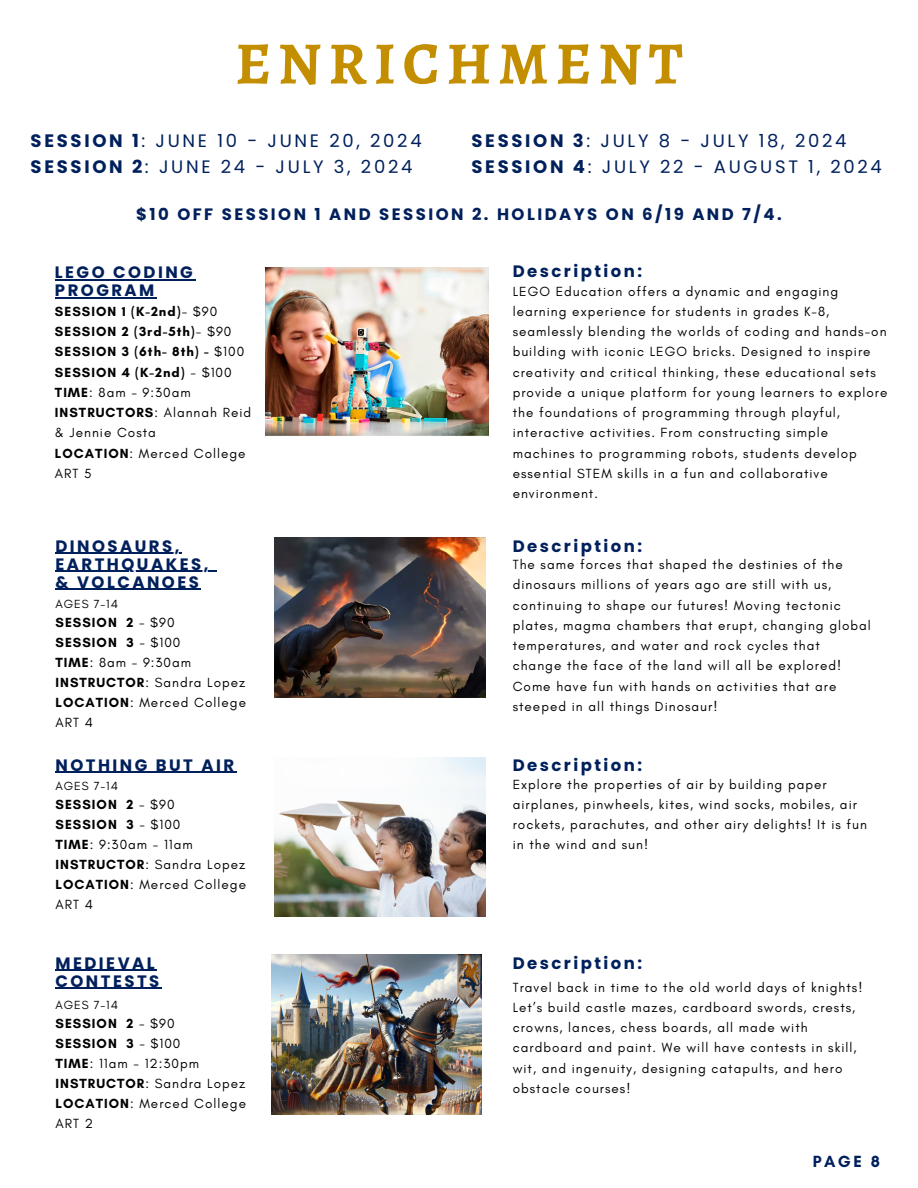
<style>
.page{position:relative;width:918px;height:1188px;background:#fff}
.page>*{position:absolute;margin:0;border:0;box-sizing:border-box;transform-origin:0 0}
.t1{font:700 60px "Alegreya";letter-spacing:.115em;color:#c38f00}
.t2{font:18px/25.8px "Poppins";letter-spacing:.15em;color:#00205c}
.t3{font:700 16.5px/18px "Poppins";letter-spacing:.15em;color:#00205c}
.t4{font:700 16.5px "Glacial Indifference";color:#00205c}
.t5{font:13.5px/20.2px "Glacial Indifference";letter-spacing:.075em;color:#000}
.t6{font:700 13.5px/20.2px "Glacial Indifference";letter-spacing:.075em;color:#000}
.t7{font:12px "Glacial Indifference";letter-spacing:.075em;color:#000}
.s1{font-weight:700}
.s2{font-weight:400}
</style>
<div class="page">
<img style="left:274px;top:537px;width:212px;height:160px">
<img style="left:271px;top:954px;width:211px;height:160px">
<img style="left:274px;top:757px;width:212px;height:160px">
<hr style="left:56px;top:772px;width:181px;height:1px;background:#00205c">
<hr style="left:56px;top:553px;width:126px;height:1px;background:#00205c">
<hr style="left:56px;top:571px;width:155px;height:1px;background:#00205c">
<hr style="left:56px;top:589px;width:145px;height:1px;background:#00205c">
<hr style="left:56px;top:970px;width:101px;height:1px;background:#00205c">
<hr style="left:56px;top:988px;width:106px;height:1px;background:#00205c">
<img style="left:265px;top:268px;width:223px;height:168px">
<hr style="left:55px;top:279px;width:140px;height:1px;background:#00205c">
<hr style="left:55px;top:297px;width:102px;height:1px;background:#00205c">
<h1 class="t1" style="left:235px;top:22px;width:449px">ENRICHMENT</h1>
<h2 class="t2" style="left:31px;top:128px;width:393px"><span class="s1">SESSION 1</span>: JUNE 10 - JUNE 20, 2024<br><span class="s1">SESSION 2</span>: JUNE 24 - JULY 3, 2024</h2>
<h2 class="t2" style="left:472px;top:128px;width:412px"><span class="s1">SESSION 3</span>: JULY 8 - JULY 18, 2024<br><span class="s1">SESSION 4</span>: JULY 22 - AUGUST 1, 2024</h2>
<p class="t3" style="left:136px;top:205px;width:647px">$10 OFF SESSION 1 AND SESSION 2. HOLIDAYS ON 6/19 AND 7/4.</p>
<p class="t3" style="left:55px;top:263px;width:139px">LEGO CODING<br>PROGRAM</p>
<p class="t6" style="left:55px;top:301px;width:198px">SESSION 1 (K-2nd)<span class="s2">- $90<br></span>SESSION 2 (3rd-5th)<span class="s2">- $90<br></span>SESSION 3 (6th- 8th) - <span class="s2">$100<br></span>SESSION 4 (K-2nd) <span class="s2">- $100<br></span>TIME<span class="s2">: 8am - 9:30am<br></span>INSTRUCTORS<span class="s2">: Alannah Reid &amp; Jennie Costa<br></span>LOCATION<span class="s2">: Merced College<br>ART 5</span></p>
<p class="t3" style="left:56px;top:537px;width:154px">DINOSAURS,<br>EARTHQUAKES, &amp; VOLCANOES</p>
<p class="t7" style="left:56px;top:596px;width:64px">AGES 7-14</p>
<p class="t5" style="left:56px;top:612px;width:192px"><span class="s1">SESSION 2</span> - $90<br><span class="s1">SESSION 3</span> - $100<br><span class="s1">TIME</span>: 8am - 9:30am<br><span class="s1">INSTRUCTOR</span>: Sandra Lopez<br><span class="s1">LOCATION</span>: Merced College<br>ART 4</p>
<p class="t3" style="left:56px;top:756px;width:180px">NOTHING BUT AIR</p>
<p class="t7" style="left:56px;top:779px;width:64px">AGES 7-14</p>
<p class="t5" style="left:56px;top:794px;width:192px"><span class="s1">SESSION 2</span> - $90<br><span class="s1">SESSION 3</span> - $100<br><span class="s1">TIME</span>: 9:30am - 11am<br><span class="s1">INSTRUCTOR</span>: Sandra Lopez<br><span class="s1">LOCATION</span>: Merced College<br>ART 4</p>
<p class="t3" style="left:56px;top:954px;width:105px">MEDIEVAL<br>CONTESTS</p>
<p class="t7" style="left:56px;top:997px;width:64px">AGES 7-14</p>
<p class="t5" style="left:56px;top:1013px;width:192px"><span class="s1">SESSION 2</span> - $90<br><span class="s1">SESSION 3</span> - $100<br><span class="s1">TIME</span>: 11am - 12:30pm<br><span class="s1">INSTRUCTOR</span>: Sandra Lopez<br><span class="s1">LOCATION</span>: Merced College<br>ART 2</p>
<p class="t3" style="left:513px;top:262px;width:131px">Description:</p>
<p class="t5" style="left:513px;top:281px;width:376px">LEGO Education offers a dynamic and engaging learning experience for students in grades K-8, seamlessly blending the worlds of coding and hands-on building with iconic LEGO bricks. Designed to inspire creativity and critical thinking, these educational sets provide a unique platform for young learners to explore the foundations of programming through playful, interactive activities. From constructing simple machines to programming robots, students develop essential STEM skills in a fun and collaborative environment.</p>
<p class="t3" style="left:513px;top:537px;width:131px">Description:</p>
<p class="t5" style="left:513px;top:554px;width:360px">The same forces that shaped the destinies of the dinosaurs millions of years ago are still with us, continuing to shape our futures! Moving tectonic plates, magma chambers that erupt, changing global temperatures, and water and rock cycles that change the face of the land will all be explored!<br>Come have fun with hands on activities that are steeped in all things Dinosaur!</p>
<p class="t3" style="left:513px;top:756px;width:131px">Description:</p>
<p class="t5" style="left:513px;top:774px;width:356px">Explore the properties of air by building paper airplanes, pinwheels, kites, wind socks, mobiles, air rockets, parachutes, and other airy delights! It is fun in the wind and sun!</p>
<p class="t3" style="left:513px;top:954px;width:131px">Description:</p>
<p class="t5" style="left:513px;top:977px;width:351px">Travel back in time to the old world days of knights!<br>Let’s build castle mazes, cardboard swords, crests, crowns, lances, chess boards, all made with cardboard and paint. We will have contests in skill, wit, and ingenuity, designing catapults, and hero obstacle courses!</p>
<p class="t4" style="left:813px;top:1152px;width:69px">PAGE 8</p>
</div>
